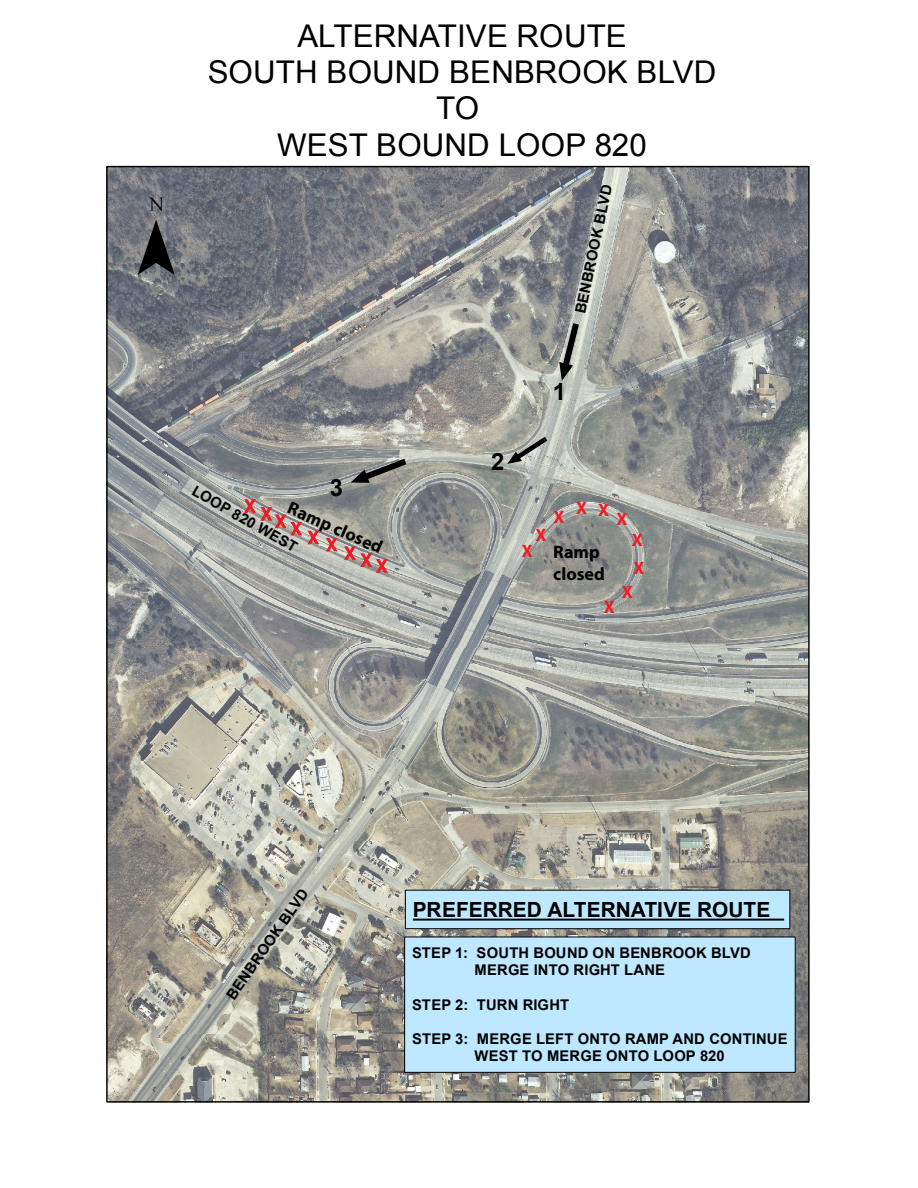
<style>
.page{position:relative;width:918px;height:1188px;background:#fff}
.page>*{position:absolute;margin:0;border:0;box-sizing:border-box;transform-origin:0 0}
.t1{font:112.35px "ESRI North";color:#000}
.t2{font:31.35px/36.3px "Arial";color:#000;text-align:center}
.t3{font:700 23.7px "Arial";color:#000}
.t4{font:700 20.85px "Arial";color:#000}
.t5{font:700 18px/21.6px "Myriad Pro";color:#000}
.t6{font:700 18px "Myriad Pro";color:#ee1d23}
.t7{font:700 14.7px/17.2px "Arial";letter-spacing:.01em;color:#000}
</style>
<div class="page">
<img style="left:108px;top:168px;width:700px;height:933px">
<div style="left:404px;top:937px;width:392px;height:136px;background:#bee8ff;border:1px solid #000"></div>
<div style="left:405px;top:890px;width:385px;height:39px;background:#bee8ff;border:1px solid #000"></div>
<hr style="left:413px;top:919px;width:371px;height:2px;background:#000">
<svg style="left:243px;top:498px;width:146px;height:76px;background:#aea29d"></svg>
<svg style="left:555px;top:322px;width:28px;height:61px;background:#b6bbb5"></svg>
<svg style="left:348px;top:455px;width:60px;height:34px;background:#9fa19c"></svg>
<svg style="left:504px;top:434px;width:45px;height:35px;background:#b9bdb6"></svg>
<p class="t1" style="left:138px;top:170px;width:39px">¯</p>
<p class="t2" style="left:208px;top:18px;width:510px">ALTERNATIVE ROUTE<br>SOUTH BOUND BENBROOK BLVD<br>TO<br>WEST BOUND LOOP 820</p>
<p class="t7" style="left:572px;top:312px;width:133px;rotate:-78deg">BENBROOK BLVD</p>
<p class="t3" style="left:330px;top:471px;width:15px">3</p>
<p class="t7" style="left:197px;top:482px;width:120px;rotate:30deg">LOOP 820 WEST</p>
<p class="t5" style="left:293px;top:496px;width:103px;rotate:24deg">Ramp closed</p>
<p class="t3" style="left:553px;top:376px;width:15px">1</p>
<p class="t3" style="left:491px;top:446px;width:15px">2</p>
<p class="t6" style="left:554px;top:505px;width:13px">X</p>
<p class="t6" style="left:576px;top:497px;width:35px">X X</p>
<p class="t6" style="left:617px;top:507px;width:13px">X</p>
<p class="t6" style="left:536px;top:523px;width:13px">X</p>
<p class="t6" style="left:522px;top:540px;width:13px">X</p>
<p class="t5" style="left:553px;top:541px;width:53px">Ramp closed</p>
<p class="t6" style="left:632px;top:529px;width:13px">X</p>
<p class="t6" style="left:634px;top:556px;width:13px">X</p>
<p class="t6" style="left:622px;top:581px;width:13px">X</p>
<p class="t6" style="left:604px;top:595px;width:13px">X</p>
<p class="t7" style="left:223px;top:993px;width:133px;rotate:-55deg">BENBROOK BLVD</p>
<p class="t4" style="left:413px;top:895px;width:359px">PREFERRED ALTERNATIVE ROUTE</p>
<p class="t7" style="left:475px;top:945px;width:278px;text-indent:-62px">STEP 1: SOUTH BOUND ON BENBROOK BLVD<br>MERGE INTO RIGHT LANE</p>
<p class="t7" style="left:412px;top:996px;width:159px">STEP 2: TURN RIGHT</p>
<p class="t7" style="left:412px;top:1031px;width:377px;text-align:center">STEP 3: MERGE LEFT ONTO RAMP AND CONTINUE<br>WEST TO MERGE ONTO LOOP 820</p>
</div>
